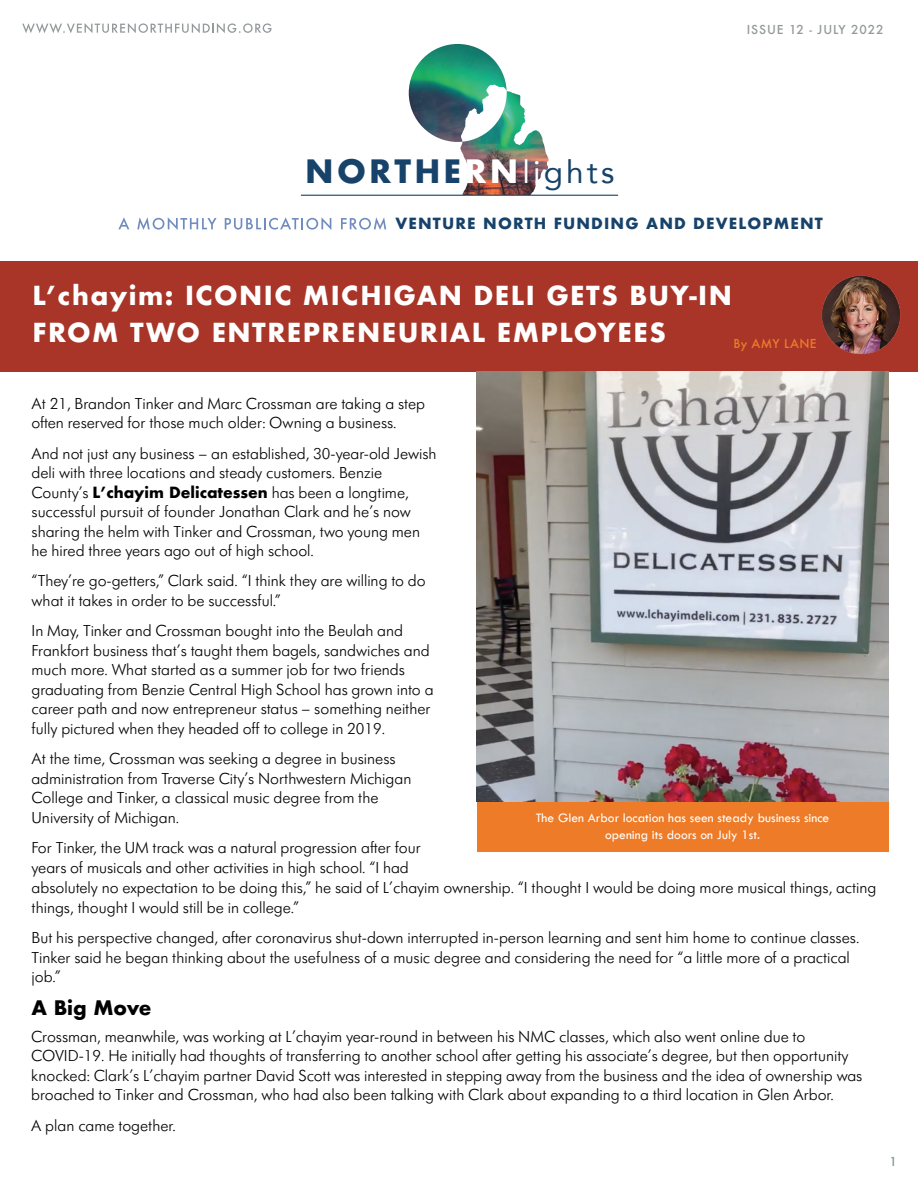
<style>
.page{position:relative;width:918px;height:1187px;background:#fff}
.page>*{position:absolute;margin:0;border:0;box-sizing:border-box;transform-origin:0 0}
.t1{font:700 31.35px "Futura";letter-spacing:.1em;color:#17426a}
.t2{font:700 25.5px/37.5px "Futura";letter-spacing:.055em;color:#fff}
.t3{font:700 19.5px "Futura";color:#000}
.t4{font:300 16.5px/19.5px "Futura SB";color:#000}
.t5{font:700 15px "Futura";letter-spacing:.075em;color:#17426a}
.t6{font:13.5px/16.2px "Tw Cen";color:#fff;text-align:center}
.t7{font:500 12px "Futura";letter-spacing:.075em;color:#939a9b}
.t8{font:500 12px "Futura";letter-spacing:.025em;color:#ed7b27}
.t9{font:500 12px "Futura";color:#819c9f}
.s1{color:#fff}
.s2{font-family:"Avenir";font-weight:400;color:#fff}
.s3{font-family:"Avenir";font-weight:400}
.s4{font-family:"Futura";font-weight:700;font-size:15px}
</style>
<div class="page">
<svg style="left:22px;top:23px;width:249px;height:10px"></svg>
<svg style="left:118px;top:217px;width:11px;height:12px"></svg>
<svg style="left:137px;top:217px;width:79px;height:13px"></svg>
<svg style="left:225px;top:217px;width:106px;height:13px"></svg>
<svg style="left:341px;top:217px;width:45px;height:13px"></svg>
<img style="left:409px;top:44px;width:111px;height:101px">
<img style="left:460px;top:145px;width:89px;height:50px">
<hr style="left:301px;top:195px;width:317px;height:1px;background:#17426a">
<div style="left:0;top:261px;width:918px;height:111px;background:#a83527"></div>
<img style="left:822px;top:276px;width:79px;height:78px">
<div style="left:477px;top:801px;width:411px;height:50px;background:#ed7b27"></div>
<img style="left:477px;top:371px;width:411px;height:430px">
<p class="t7" style="left:747px;top:21px;width:138px">ISSUE 12 - JULY 2022</p>
<h1 class="t1" style="left:305px;top:148px;width:311px">NORTHE<span class="s1">RN</span><span class="s2">li</span><span class="s3">ghts</span></h1>
<p class="t5" style="left:395px;top:212px;width:429px">VENTURE NORTH FUNDING AND DEVELOPMENT</p>
<h2 class="t2" style="left:33px;top:276px;width:701px">L’chayim: ICONIC MICHIGAN DELI GETS BUY-IN<br>FROM TWO ENTREPRENEURIAL EMPLOYEES</h2>
<p class="t8" style="left:733px;top:335px;width:85px">By AMY LANE</p>
<p class="t4" style="left:32px;top:394px;width:395px">At 21, Brandon Tinker and Marc Crossman are taking a step often reserved for those much older: Owning a business.</p>
<p class="t4" style="left:32px;top:444px;width:406px">And not just any business – an established, 30-year-old Jewish deli with three locations and steady customers. Benzie County’s <span class="s4">L’chayim Delicatessen</span> has been a longtime, successful pursuit of founder Jonathan Clark and he’s now sharing the helm with Tinker and Crossman, two young men he hired three years ago out of high school.</p>
<p class="t4" style="left:32px;top:571px;width:396px">“They’re go-getters,” Clark said. “I think they are willing to do what it takes in order to be successful.”</p>
<p class="t4" style="left:32px;top:621px;width:403px">In May, Tinker and Crossman bought into the Beulah and Frankfort business that’s taught them bagels, sandwiches and much more. What started as a summer job for two friends graduating from Benzie Central High School has grown into a career path and now entrepreneur status – something neither fully pictured when they headed off to college in 2019.</p>
<p class="t4" style="left:32px;top:749px;width:381px">At the time, Crossman was seeking a degree in business administration from Traverse City’s Northwestern Michigan College and Tinker, a classical music degree from the University of Michigan.</p>
<p class="t4" style="left:32px;top:838px;width:391px">For Tinker, the UM track was a natural progression after four years of musicals and other activities in high school. “I had</p>
<p class="t6" style="left:536px;top:810px;width:295px">The Glen Arbor location has seen steady business since opening its doors on July 1st.</p>
<p class="t4" style="left:32px;top:878px;width:846px">absolutely no expectation to be doing this,” he said of L’chayim ownership. “I thought I would be doing more musical things, acting things, thought I would still be in college.”</p>
<p class="t4" style="left:32px;top:928px;width:829px">But his perspective changed, after coronavirus shut-down interrupted in-person learning and sent him home to continue classes.<br>Tinker said he began thinking about the usefulness of a music degree and considering the need for “a little more of a practical job.”</p>
<p class="t3" style="left:31px;top:993px;width:122px">A Big Move</p>
<p class="t4" style="left:31px;top:1027px;width:832px">Crossman, meanwhile, was working at L’chayim year-round in between his NMC classes, which also went online due to COVID-19. He initially had thoughts of transferring to another school after getting his associate’s degree, but then opportunity knocked: Clark’s L’chayim partner David Scott was interested in stepping away from the business and the idea of ownership was broached to Tinker and Crossman, who had also been talking with Clark about expanding to a third location in Glen Arbor.</p>
<p class="t4" style="left:31px;top:1115px;width:146px">A plan came together.</p>
<p class="t9" style="left:889px;top:1153px;width:9px">1</p>
</div>
